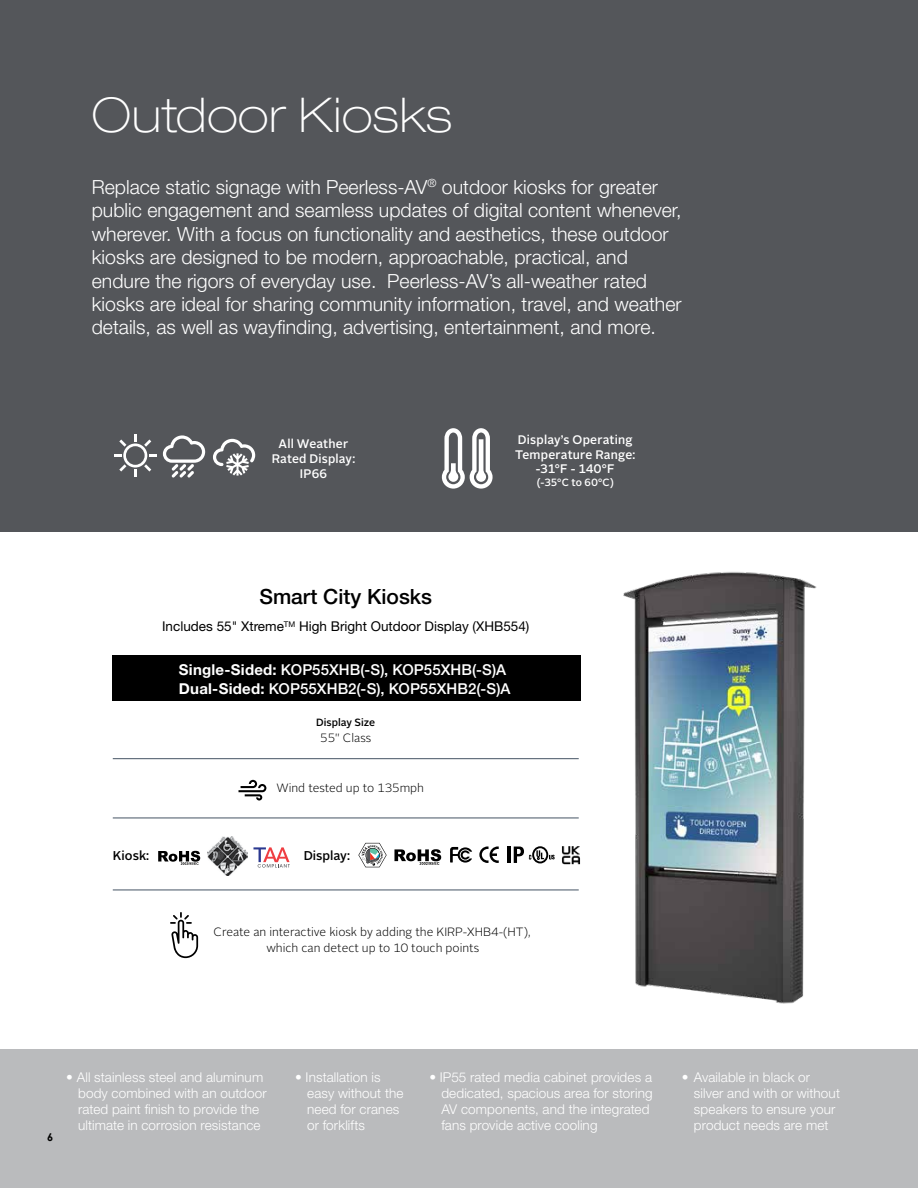
<style>
.page{position:relative;width:918px;height:1188px;background:#fff}
.page>*{position:absolute;margin:0;border:0;box-sizing:border-box;transform-origin:0 0}
.t1{font:100 expanded 48px "Helvetica Neue LT Std";letter-spacing:.015em;color:#fff}
.t2{font:500 21px "Helvetica Neue LT Std";color:#000}
.t3{font:300 19.5px/23.4px "Helvetica Neue LT Std";color:#fff}
.t4{font:500 15px/19.5px "Helvetica Neue LT Std";letter-spacing:.005em;color:#fff}
.t5{font:300 13.5px/16.2px "Helvetica Neue LT Std";letter-spacing:.01em;color:#fff}
.t6{font:13.5px "Helvetica Neue LT Std";color:#000}
.t7{font:500 12.75px "Alright Sans";color:#000}
.t8{font:500 12.45px/14.9px "Alright Sans";letter-spacing:.015em;color:#fff;text-align:center}
.t9{font:300 12px/16.5px "Alright Sans";color:#000;text-align:center}
.t10{font:700 10.8px "Century Gothic";color:#000}
.t11{font:500 10.5px "Alright Sans";color:#fff}
.t12{font:500 10.5px "Alright Sans";color:#000}
.s1{font-weight:700}
</style>
<div class="page">
<div style="left:0;top:1050px;width:918px;height:138px;background:#babbbd"></div>
<div style="left:0;top:0;width:918px;height:531px;background:#54565a"></div>
<svg style="left:114px;top:434px;width:43px;height:43px"></svg>
<svg style="left:213px;top:439px;width:42px;height:37px"></svg>
<svg style="left:163px;top:435px;width:42px;height:43px"></svg>
<svg style="left:442px;top:428px;width:51px;height:61px"></svg>
<svg style="left:239px;top:780px;width:27px;height:21px"></svg>
<div style="left:113px;top:656px;width:468px;height:45px;background:#000"></div>
<hr style="left:113px;top:758px;width:466px;height:1px;background:#455464">
<hr style="left:113px;top:818px;width:466px;height:1px;background:#455464">
<svg style="left:358px;top:843px;width:29px;height:24px"></svg>
<svg style="left:394px;top:849px;width:47px;height:16px"></svg>
<svg style="left:450px;top:847px;width:22px;height:16px"></svg>
<svg style="left:479px;top:846px;width:20px;height:17px"></svg>
<div style="left:532px;top:846px;width:16px;height:17px;border:2px solid #000;border-radius:50%"></div>
<hr style="left:507px;top:847px;width:4px;height:16px;background:#000">
<svg style="left:514px;top:847px;width:41px;height:16px"></svg>
<img style="left:561px;top:846px;width:20px;height:19px">
<img style="left:623px;top:572px;width:194px;height:432px">
<hr style="left:113px;top:890px;width:466px;height:1px;background:#455464">
<svg style="left:170px;top:912px;width:28px;height:46px"></svg>
<svg style="left:158px;top:851px;width:42px;height:14px"></svg>
<img style="left:207px;top:836px;width:40px;height:39px">
<svg style="left:253px;top:847px;width:37px;height:21px"></svg>
<h1 class="t1" style="left:92px;top:86px;width:362px">Outdoor Kiosks</h1>
<p class="t3" style="left:92px;top:175px;width:591px">Replace static signage with Peerless-AV<sup>®</sup> outdoor kiosks for greater public engagement and seamless updates of digital content whenever, wherever. With a focus on functionality and aesthetics, these outdoor kiosks are designed to be modern, approachable, practical, and endure the rigors of everyday use. Peerless-AV’s all-weather rated kiosks are ideal for sharing community information, travel, and weather details, as well as wayfinding, advertising, entertainment, and more.</p>
<p class="t8" style="left:272px;top:436px;width:85px">All Weather<br>Rated Display:<br>IP66</p>
<p class="t8" style="left:515px;top:432px;width:121px">Display’s Operating<br>Temperature Range: -31°F - 140°F</p>
<p class="t11" style="left:537px;top:475px;width:78px">(-35°C to 60°C)</p>
<p class="t2" style="left:259px;top:584px;width:174px">Smart City Kiosks</p>
<p class="t6" style="left:162px;top:618px;width:369px">Includes 55" Xtreme<sup>TM</sup> High Bright Outdoor Display (XHB554)</p>
<p class="t4" style="left:179px;top:660px;width:333px"><span class="s1">Single-Sided:</span> KOP55XHB(-S), KOP55XHB(-S)A<br><span class="s1">Dual-Sided:</span> KOP55XHB2(-S), KOP55XHB2(-S)A</p>
<p class="t12" style="left:316px;top:715px;width:60px">Display Size</p>
<p class="t9" style="left:320px;top:730px;width:53px">55" Class</p>
<p class="t7" style="left:113px;top:847px;width:38px">Kiosk:</p>
<p class="t9" style="left:276px;top:780px;width:149px">Wind tested up to 135mph</p>
<p class="t7" style="left:304px;top:847px;width:48px">Display:</p>
<p class="t9" style="left:214px;top:924px;width:318px">Create an interactive kiosk by adding the KIRP-XHB4-(HT), which can detect up to 10 touch points</p>
<p class="t10" style="left:47px;top:1131px;width:8px">6</p>
<p class="t5" style="left:78px;top:1069px;width:190px;text-indent:-12px">• All stainless steel and aluminum body combined with an outdoor rated paint finish to provide the ultimate in corrosion resistance</p>
<p class="t5" style="left:307px;top:1069px;width:98px;text-indent:-12px">• Installation is easy without the need for cranes or forklifts</p>
<p class="t5" style="left:694px;top:1069px;width:148px;text-indent:-12px">• Available in black or silver and with or without speakers to ensure your product needs are met</p>
<p class="t5" style="left:441px;top:1069px;width:213px;text-indent:-12px">• IP55 rated media cabinet provides a dedicated, spacious area for storing AV components, and the integrated fans provide active cooling</p>
</div>
